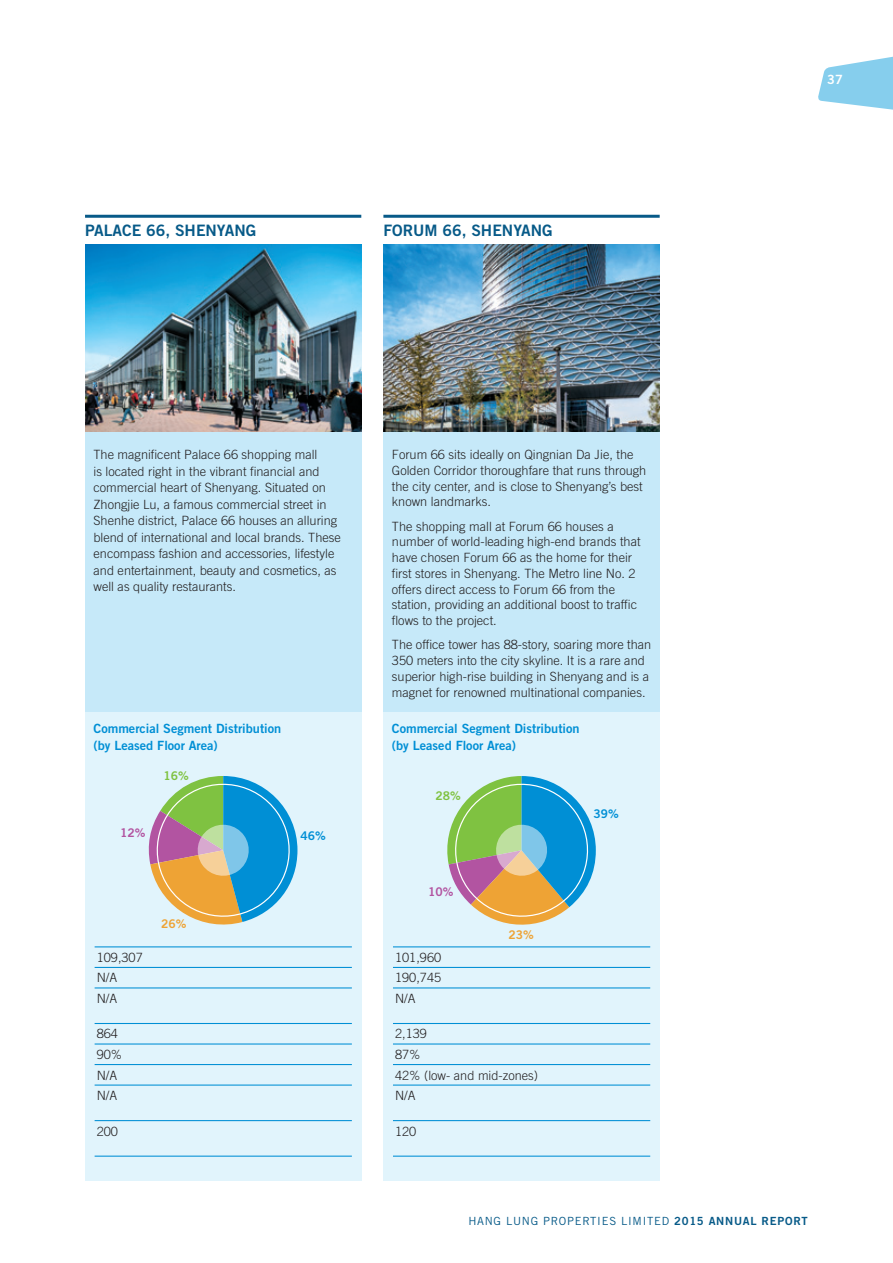
<style>
.page{position:relative;width:893px;height:1263px;background:#fff}
.page>*{position:absolute;margin:0;border:0;box-sizing:border-box;transform-origin:0 0}
.t1{font:15.75px "Trade Gothic LT Std Bd 2";color:#075a88}
.t2{font:300 12.75px/15.8px "Trade Gothic LT Std";color:#231f20}
.t3{font:12.75px/16.5px "Trade Gothic LT Std Bd 2";color:#008fd5}
.t4{font:12.75px "Trade Gothic LT Std Bd 2";color:#fff}
.t5{font:12px "Trade Gothic LT Std Bd 2";color:#008fd5}
.t6{font:12px "Trade Gothic LT Std Bd 2";color:#7fc241}
.t7{font:12px "Trade Gothic LT Std Bd 2";color:#b254a1}
.t8{font:12px "Trade Gothic LT Std Bd 2";color:#eea335}
.t9{font:11.25px "Trade Gothic LT Std";letter-spacing:.065em;color:#075a88}
.s1{font-family:"Trade Gothic LT Std Bd 2"}
</style>
<div class="page">
<div style="left:85px;top:292px;width:276px;height:888px;background:#e1f4fc"></div>
<div style="left:383px;top:292px;width:277px;height:888px;background:#e1f4fc"></div>
<div style="left:85px;top:259px;width:276px;height:453px;background:#c6e9f9"></div>
<div style="left:383px;top:259px;width:277px;height:453px;background:#c6e9f9"></div>
<svg style="left:818px;top:56px;width:75px;height:54px"></svg>
<img style="left:85px;top:244px;width:276px;height:188px">
<svg style="left:148px;top:776px;width:150px;height:149px"></svg>
<hr style="left:95px;top:946px;width:257px;height:1px;background:#008fd5">
<hr style="left:95px;top:967px;width:257px;height:1px;background:#008fd5">
<hr style="left:95px;top:987px;width:257px;height:1px;background:#008fd5">
<hr style="left:95px;top:1023px;width:257px;height:1px;background:#008fd5">
<hr style="left:95px;top:1043px;width:257px;height:1px;background:#008fd5">
<hr style="left:95px;top:1064px;width:257px;height:1px;background:#008fd5">
<hr style="left:95px;top:1084px;width:257px;height:1px;background:#008fd5">
<hr style="left:95px;top:1120px;width:257px;height:1px;background:#008fd5">
<hr style="left:95px;top:1155px;width:257px;height:2px;background:#008fd5">
<img style="left:383px;top:244px;width:277px;height:188px">
<svg style="left:447px;top:776px;width:149px;height:149px"></svg>
<hr style="left:393px;top:946px;width:257px;height:1px;background:#008fd5">
<hr style="left:393px;top:967px;width:257px;height:1px;background:#008fd5">
<hr style="left:393px;top:987px;width:257px;height:1px;background:#008fd5">
<hr style="left:393px;top:1023px;width:257px;height:1px;background:#008fd5">
<hr style="left:393px;top:1043px;width:257px;height:1px;background:#008fd5">
<hr style="left:393px;top:1064px;width:257px;height:1px;background:#008fd5">
<hr style="left:393px;top:1084px;width:257px;height:1px;background:#008fd5">
<hr style="left:393px;top:1120px;width:257px;height:1px;background:#008fd5">
<hr style="left:393px;top:1155px;width:257px;height:2px;background:#008fd5">
<hr style="left:85px;top:215px;width:276px;height:3px;background:#075a88">
<hr style="left:383px;top:215px;width:277px;height:3px;background:#075a88">
<p class="t1" style="left:85px;top:221px;width:173px">Palace 66, Shenyang</p>
<p class="t1" style="left:383px;top:221px;width:171px">Forum 66, Shenyang</p>
<p class="t4" style="left:827px;top:72px;width:17px">37</p>
<p class="t2" style="left:94px;top:446px;width:249px;line-height:16.5px">The magnificent Palace 66 shopping mall<br>is located right in the vibrant financial and commercial heart of Shenyang. Situated on Zhongjie Lu, a famous commercial street in Shenhe district, Palace 66 houses an alluring blend of international and local brands. These encompass fashion and accessories, lifestyle and entertainment, beauty and cosmetics, as well as quality restaurants.</p>
<p class="t3" style="left:94px;top:720px;width:189px">Commercial Segment Distribution (by Leased Floor Area)</p>
<p class="t7" style="left:120px;top:825px;width:27px">12%</p>
<p class="t6" style="left:164px;top:768px;width:27px">16%</p>
<p class="t2" style="left:97px;top:947px;width:48px;line-height:20.5px">109,307<br>N/A<br>N/A</p>
<p class="t2" style="left:97px;top:1023px;width:27px;line-height:20.5px">864<br>90%<br>N/A<br>N/A</p>
<p class="t2" style="left:97px;top:1123px;width:23px">200</p>
<p class="t8" style="left:161px;top:916px;width:27px">26%</p>
<p class="t5" style="left:301px;top:828px;width:27px">46%</p>
<p class="t2" style="left:392px;top:447px;width:256px">Forum 66 sits ideally on Qingnian Da Jie, the Golden Corridor thoroughfare that runs through the city center, and is close to Shenyang’s best known landmarks.</p>
<p class="t2" style="left:392px;top:518px;width:250px">The shopping mall at Forum 66 houses a number of world-leading high-end brands that have chosen Forum 66 as the home for their first stores in Shenyang. The Metro line No. 2 offers direct access to Forum 66 from the station, providing an additional boost to traffic flows to the project.</p>
<p class="t2" style="left:392px;top:637px;width:261px">The office tower has 88-story, soaring more than 350 meters into the city skyline. It is a rare and superior high-rise building in Shenyang and is a magnet for renowned multinational companies.</p>
<p class="t3" style="left:392px;top:720px;width:189px">Commercial Segment Distribution (by Leased Floor Area)</p>
<p class="t6" style="left:435px;top:788px;width:27px">28%</p>
<p class="t7" style="left:428px;top:884px;width:27px">10%</p>
<p class="t8" style="left:508px;top:927px;width:27px">23%</p>
<p class="t2" style="left:395px;top:947px;width:48px;line-height:20.5px;text-align:justify">101,960<br>190,745<br>N/A</p>
<p class="t2" style="left:395px;top:1023px;width:145px;line-height:20.5px">2,139<br>87%<br>42% (low- and mid-zones)<br>N/A</p>
<p class="t2" style="left:395px;top:1123px;width:23px">120</p>
<p class="t5" style="left:593px;top:807px;width:27px">39%</p>
<p class="t9" style="left:468px;top:1214px;width:341px">HANG LUNG PROPERTIES LIMITED <span class="s1">2015 ANNUAL REPORT</span></p>
</div>
